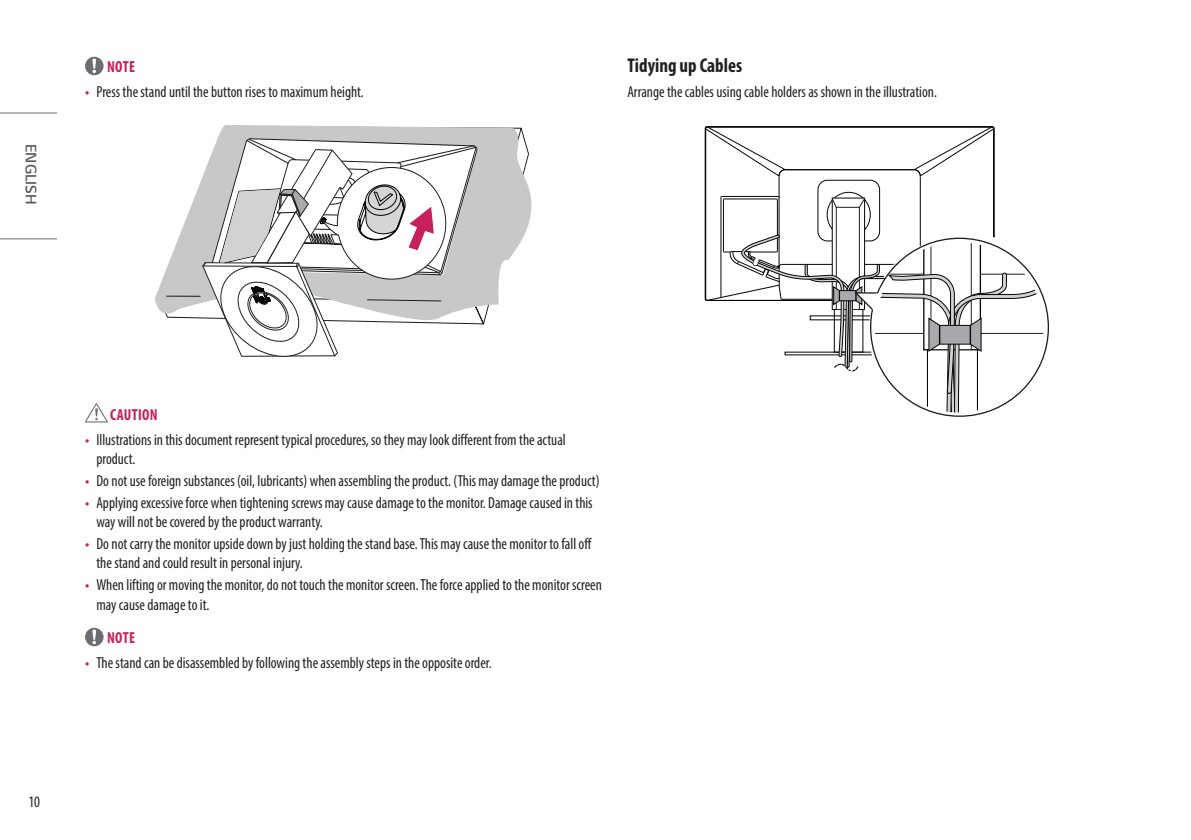
<style>
.page{position:relative;width:1191px;height:840px;background:#fff}
.page>*{position:absolute;margin:0;border:0;box-sizing:border-box;transform-origin:0 0}
.Title3{font:700 condensed 20px "Myriad Pro";color:#231f20;scale:.95 1}
.Body{font:condensed 16px/19.2px "Myriad Pro";color:#231f20;scale:.95 1}
.Warning{font:700 condensed 16px "Myriad Pro";letter-spacing:.02em;color:#c8205d;scale:.95 1}
.t1{font:300 16px "LG Smart";color:#57585a}
.s1{font-family:"LG Smart";font-stretch:normal;color:#c8205d}
</style>
<div class="page">
<hr style="left:0;top:112px;width:57px;height:1px;background:#6c6d70">
<hr style="left:0;top:238px;width:57px;height:1px;background:#6c6d70">
<svg style="left:85px;top:57px;width:19px;height:18px"></svg>
<svg style="left:155px;top:125px;width:376px;height:200px;fill:#c6c8ca"></svg>
<svg style="left:166px;top:139px;width:312px;height:217px"></svg>
<svg style="left:85px;top:403px;width:23px;height:19px"></svg>
<svg style="left:85px;top:627px;width:19px;height:19px"></svg>
<svg style="left:704px;top:126px;width:345px;height:291px"></svg>
<p class="t1" style="left:42px;top:143px;width:62px;rotate:90deg">ENGLISH</p>
<p class="Warning" style="left:107px;top:57px;width:31px">NOTE</p>
<p class="Body" style="left:85px;top:82px;width:295px"><span class="s1">•</span> Press the stand until the button rises to maximum height.</p>
<p class="Title3" style="left:627px;top:53px;width:122px">Tidying up Cables</p>
<p class="Body" style="left:627px;top:81px;width:327px">Arrange the cables using cable holders as shown in the illustration.</p>
<p class="Warning" style="left:110px;top:404px;width:51px">CAUTION</p>
<p class="Body" style="left:96px;top:429px;width:495px;text-indent:-11px"><span class="s1">•</span> Illustrations in this document represent typical procedures, so they may look different from the actual product.</p>
<p class="Body" style="left:85px;top:470px;width:543px"><span class="s1">•</span> Do not use foreign substances (oil, lubricants) when assembling the product. (This may damage the product)</p>
<p class="Body" style="left:96px;top:492px;width:524px;text-indent:-11px"><span class="s1">•</span> Applying excessive force when tightening screws may cause damage to the monitor. Damage caused in this way will not be covered by the product warranty.</p>
<p class="Body" style="left:96px;top:533px;width:522px;text-indent:-11px"><span class="s1">•</span> Do not carry the monitor upside down by just holding the stand base. This may cause the monitor to fall off the stand and could result in personal injury.</p>
<p class="Body" style="left:96px;top:575px;width:533px;text-indent:-11px"><span class="s1">•</span> When lifting or moving the monitor, do not touch the monitor screen. The force applied to the monitor screen may cause damage to it.</p>
<p class="Warning" style="left:107px;top:627px;width:31px">NOTE</p>
<p class="Body" style="left:85px;top:652px;width:429px"><span class="s1">•</span> The stand can be disassembled by following the assembly steps in the opposite order.</p>
<p class="Body" style="left:28px;top:791px;width:14px">10</p>
</div>
